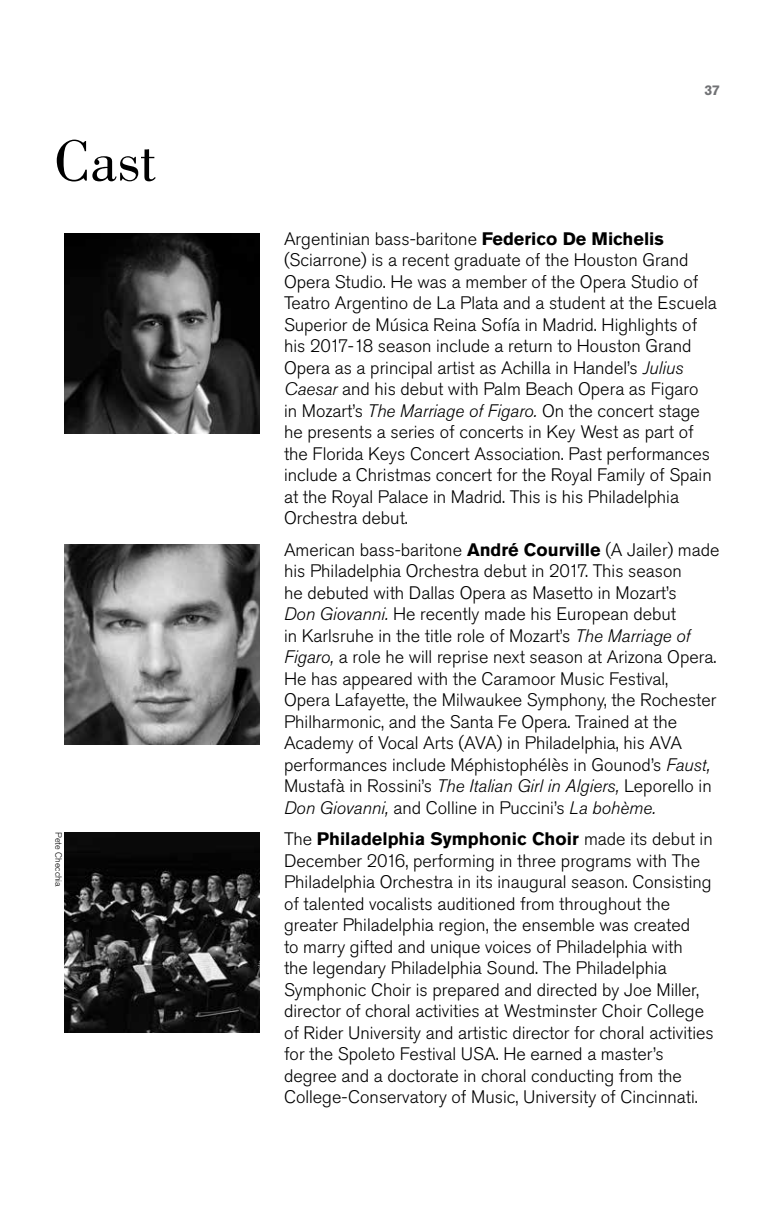
<style>
.page{position:relative;width:774px;height:1224px;background:#fff}
.page>*{position:absolute;margin:0;border:0;box-sizing:border-box;transform-origin:0 0}
.t1{font:60px "Bodoni";color:#000}
.t2{font:300 18px/21.4px "Akzidenz Grotesk Pro";color:#000}
.t3{font:700 14px "Akzidenz Grotesk Pro";color:#717275}
.t4{font:300 9px "Akzidenz Grotesk Pro";color:#000}
.s1{font-weight:700}
.s2{font-style:italic}
</style>
<div class="page">
<img style="left:64px;top:233px;width:196px;height:201px">
<img style="left:64px;top:544px;width:196px;height:201px">
<img style="left:64px;top:832px;width:196px;height:201px">
<h1 class="t1" style="left:54px;top:127px;width:104px">Cast</h1>
<p class="t4" style="left:64px;top:832px;width:56px;rotate:90deg">Pete Checchia</p>
<p class="t3" style="left:705px;top:81px;width:17px">37</p>
<p class="t2" style="left:284px;top:228px;width:434px">Argentinian bass-baritone <span class="s1">Federico De Michelis </span>(Sciarrone) is a recent graduate of the Houston Grand Opera Studio. He was a member of the Opera Studio of Teatro Argentino de La Plata and a student at the Escuela Superior de Música Reina Sofía in Madrid. Highlights of his 2017-18 season include a return to Houston Grand Opera as a principal artist as Achilla in Handel’s <span class="s2">Julius Caesar</span> and his debut with Palm Beach Opera as Figaro<br>in Mozart’s <span class="s2">The Marriage of Figaro.</span> On the concert stage he presents a series of concerts in Key West as part of the Florida Keys Concert Association. Past performances include a Christmas concert for the Royal Family of Spain at the Royal Palace in Madrid. This is his Philadelphia Orchestra debut.</p>
<p class="t2" style="left:284px;top:539px;width:437px">American bass-baritone <span class="s1">André Courville</span> (A Jailer) made his Philadelphia Orchestra debut in 2017. This season<br>he debuted with Dallas Opera as Masetto in Mozart’s<br><span class="s2">Don Giovanni.</span> He recently made his European debut<br>in Karlsruhe in the title role of Mozart’s <span class="s2">The Marriage of Figaro,</span> a role he will reprise next season at Arizona Opera.<br>He has appeared with the Caramoor Music Festival,<br>Opera Lafayette, the Milwaukee Symphony, the Rochester Philharmonic, and the Santa Fe Opera. Trained at the Academy of Vocal Arts (AVA) in Philadelphia, his AVA performances include Méphistophélès in Gounod’s <span class="s2">Faust, </span>Mustafà in Rossini’s <span class="s2">The Italian Girl in Algiers,</span> Leporello in <span class="s2">Don Giovanni,</span> and Colline in Puccini’s <span class="s2">La bohème.</span></p>
<p class="t2" style="left:284px;top:828px;width:431px">The <span class="s1">Philadelphia Symphonic Choir</span> made its debut in December 2016, performing in three programs with The Philadelphia Orchestra in its inaugural season. Consisting of talented vocalists auditioned from throughout the greater Philadelphia region, the ensemble was created<br>to marry gifted and unique voices of Philadelphia with<br>the legendary Philadelphia Sound. The Philadelphia Symphonic Choir is prepared and directed by Joe Miller, director of choral activities at Westminster Choir College of Rider University and artistic director for choral activities for the Spoleto Festival USA. He earned a master’s degree and a doctorate in choral conducting from the College-Conservatory of Music, University of Cincinnati.</p>
</div>
